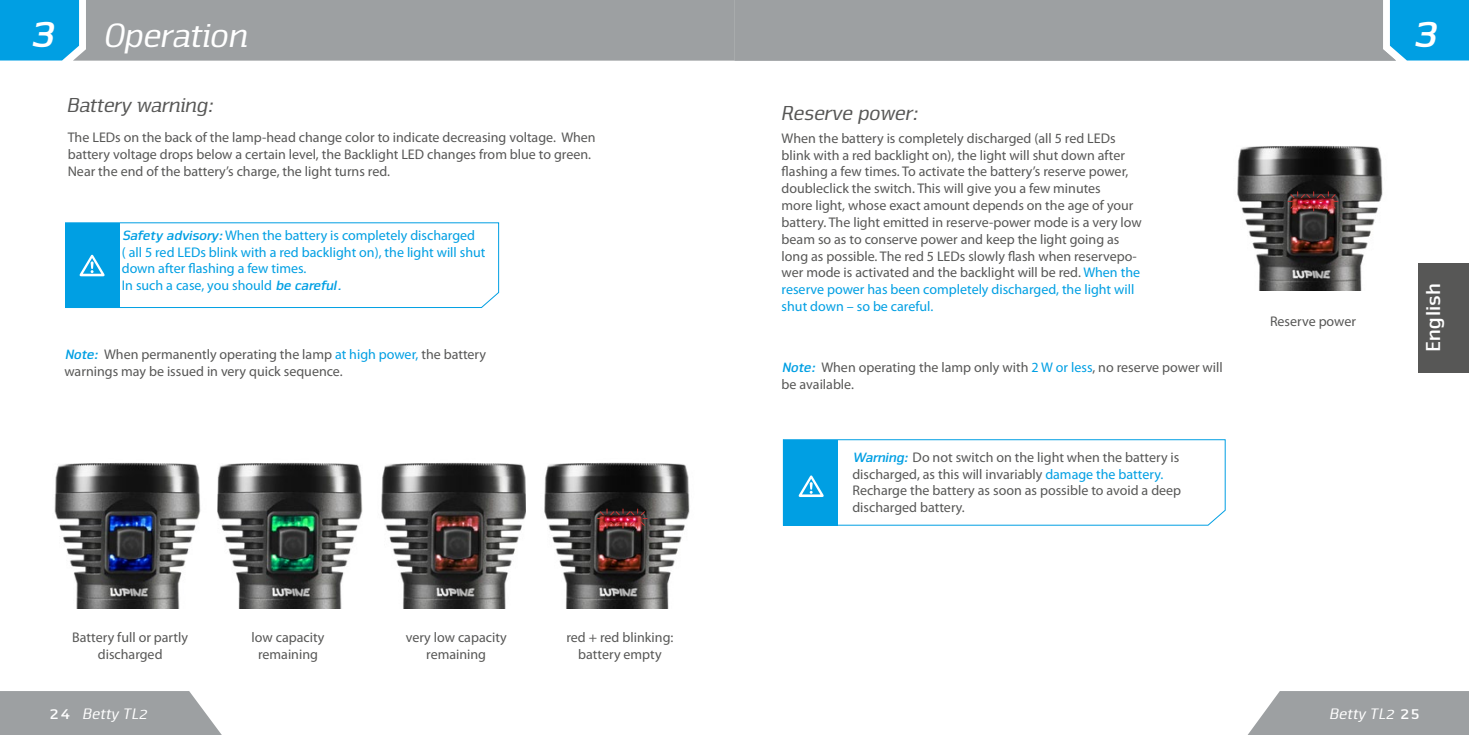
<style>
.page{position:relative;width:1469px;height:735px;background:#fff}
.page>*{position:absolute;margin:0;border:0;box-sizing:border-box;transform-origin:0 0}
.t1{font:italic 42px "Nuri Bold Slab";color:#fff}
.t2{font:italic 35px "Nuri Regular Slab";color:#fff}
.t3{font:italic 21px "Nuri Regular Slab";color:#575756}
.t4{font:700 21px "Nuri";letter-spacing:.025em;color:#fff}
.t5{font:italic 15.75px "Nuri Regular Slab";letter-spacing:.025em;color:#fff}
.t6{font:14px/16.8px "Myriad Pro";color:#575756}
.t7{font:14px/16.8px "Myriad Pro";color:#009fe3}
.s1{font-family:"Nuri Bold Slab";font-size:42px}
.s2{font-family:"Nuri";font-weight:700;font-style:italic}
.s3{font-family:"Nuri";font-weight:700;font-style:italic;color:#009fe3}
.s4{color:#009fe3}
.s5{font-family:"Nuri";font-weight:700;font-style:normal}
</style>
<div class="page">
<svg style="left:0;top:691px;width:221px;height:43px;background:#a4a6a8"></svg>
<svg style="left:1248px;top:691px;width:220px;height:43px;background:#a4a7a9"></svg>
<div style="left:1418px;top:263px;width:50px;height:110px;background:#575756"></div>
<svg style="left:0;top:0;width:1468px;height:61px;background:#8da1aa"></svg>
<svg style="left:65px;top:222px;width:434px;height:86px"></svg>
<svg style="left:783px;top:439px;width:442px;height:86px"></svg>
<img style="left:217px;top:463px;width:146px;height:145px">
<img style="left:381px;top:463px;width:145px;height:145px">
<img style="left:54px;top:463px;width:147px;height:145px">
<img style="left:544px;top:462px;width:146px;height:146px">
<svg style="left:597px;top:508px;width:50px;height:20px"></svg>
<img style="left:1237px;top:145px;width:146px;height:146px">
<svg style="left:1288px;top:192px;width:49px;height:19px"></svg>
<h2 class="t2" style="left:30px;top:14px;width:217px"><span class="s1">3</span> Operation</h2>
<h1 class="t1" style="left:1411px;top:7px;width:26px">3</h1>
<h3 class="t3" style="left:65px;top:92px;width:147px">Battery warning:</h3>
<p class="t6" style="left:68px;top:129px;width:529px">The LEDs on the back of the lamp-head change color to indicate decreasing voltage. When battery voltage drops below a certain level, the Backlight LED changes from blue to green.<br>Near the end of the battery’s charge, the light turns red.</p>
<p class="t7" style="left:122px;top:226px;width:365px"><span class="s2">Safety advisory:</span> When the battery is completely discharged<br>( all 5 red LEDs blink with a red backlight on), the light will shut down after flashing a few times.<br>In such a case, you should <span class="s2">be careful.</span></p>
<p class="t6" style="left:64px;top:346px;width:423px"><span class="s3">Note:</span> When permanently operating the lamp <span class="s4">at high power,</span> the battery warnings may be issued in very quick sequence.</p>
<p class="t6" style="left:72px;top:628px;width:117px;text-align:center">Battery full or partly discharged</p>
<p class="t6" style="left:252px;top:628px;width:74px;text-align:center">low capacity remaining</p>
<p class="t6" style="left:406px;top:628px;width:102px;text-align:center">very low capacity remaining</p>
<p class="t6" style="left:566px;top:628px;width:108px;text-align:center">red + red blinking: battery empty</p>
<h3 class="t3" style="left:779px;top:100px;width:138px">Reserve power:</h3>
<p class="t6" style="left:781px;top:129px;width:362px">When the battery is completely discharged (all 5 red LEDs blink with a red backlight on), the light will shut down after flashing a few times. To activate the battery’s reserve power, doubleclick the switch. This will give you a few minutes<br>more light, whose exact amount depends on the age of your battery. The light emitted in reserve-power mode is a very low beam so as to conserve power and keep the light going as long as possible. The red 5 LEDs slowly flash when reservepo&shy;wer mode is activated and the backlight will be red. <span class="s4">When the reserve power has been completely discharged, the light will shut down – so be careful.</span></p>
<p class="t6" style="left:781px;top:358px;width:442px"><span class="s3">Note:</span> When operating the lamp only with <span class="s4">2 W or less</span>, no reserve power will be available.</p>
<p class="t6" style="left:852px;top:448px;width:330px"><span class="s3">Warning:</span> Do not switch on the light when the battery is discharged, as this will invariably <span class="s4">damage the battery.<br></span>Recharge the battery as soon as possible to avoid a deep discharged battery.</p>
<p class="t6" style="left:1269px;top:312px;width:87px">Reserve power</p>
<h3 class="t4" style="left:1420px;top:352px;width:70px;rotate:-90deg">English</h3>
<p class="t5" style="left:49px;top:704px;width:99px"><span class="s5">24</span> Betty TL2</p>
<p class="t5" style="left:1328px;top:704px;width:93px">Betty TL2 <span class="s5">25</span></p>
</div>
